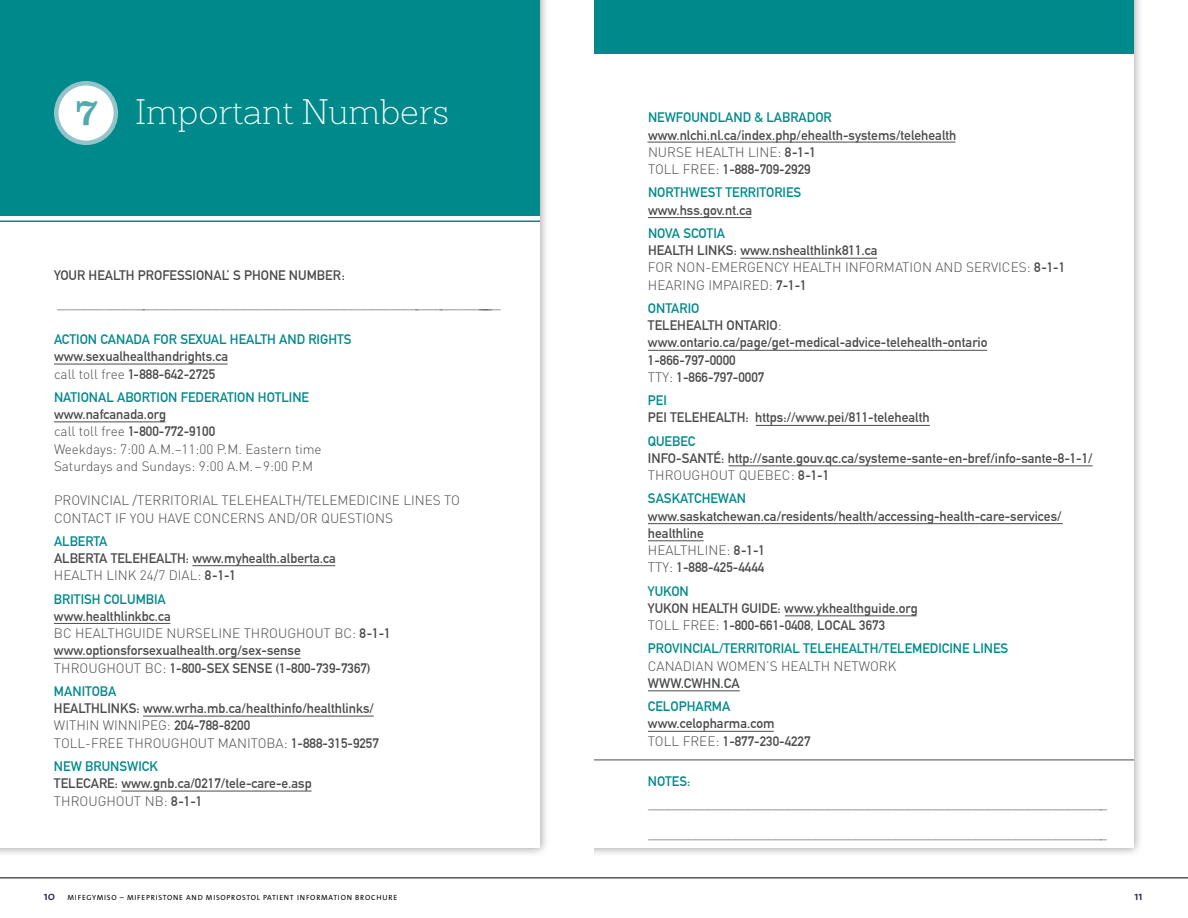
<style>
.page{position:relative;width:1188px;height:918px;background:#fff}
.page>*{position:absolute;margin:0;border:0;box-sizing:border-box;transform-origin:0 0}
.t1{font:200 34.5px "Sanchez";color:#fff}
.t2{font:700 13.5px/17.2px "DIN Alternate";color:#4a4b4b}
.t3{font:300 13.5px/17.2px "DIN";color:#4a4b4b}
.t4{font:700 13.5px/23.2px "DIN Alternate";color:#00898b}
.t5{font:600 12px "The Mix";color:#302555}
.t6{font:7.5px "The Sans B5 Plain";letter-spacing:.1em;color:#000}
.s1{font-family:"Clarendon BT";font-weight:400;font-size:39px;color:#50a9ac}
.s2{font-family:"DIN";font-weight:300}
.s3{font-family:"DIN Alternate";font-weight:700}
.s4{font-family:"DIN";font-weight:300;color:#4a4b4b}
.s5{color:#4a4b4b}
.s6{color:#00898b}
</style>
<div class="page">
<div style="left:558px;top:0;width:586px;height:857px;background:#727273;opacity:.75"></div>
<div style="left:567px;top:0;width:567px;height:848px;background:#fff"></div>
<div style="left:557px;top:0;width:37px;height:895px;background:#fff"></div>
<div style="left:0;top:0;width:549px;height:857px;background:#727273;opacity:.75"></div>
<div style="left:0;top:0;width:540px;height:848px;background:#fff"></div>
<div style="left:0;top:0;width:540px;height:216px;background:#00898b"></div>
<div style="left:594px;top:0;width:540px;height:54px;background:#00898b"></div>
<div style="left:56px;top:83px;width:60px;height:60px;background:#fff;border-radius:50%"></div>
<div style="left:54px;top:81px;width:64px;height:64px;border:4px solid #92c4c8;border-radius:50%"></div>
<hr style="left:0;top:220px;width:540px;height:2px;background:#00898b">
<hr style="left:192px;top:565px;width:143px;height:1px;background:#4a4b4b">
<hr style="left:54px;top:623px;width:116px;height:1px;background:#4a4b4b">
<hr style="left:54px;top:658px;width:247px;height:1px;background:#4a4b4b">
<hr style="left:143px;top:716px;width:231px;height:1px;background:#4a4b4b">
<hr style="left:122px;top:791px;width:190px;height:1px;background:#4a4b4b">
<hr style="left:594px;top:760px;width:540px;height:1px;background:#4a4b4b">
<hr style="left:648px;top:350px;width:339px;height:1px;background:#4a4b4b">
<hr style="left:648px;top:217px;width:103px;height:1px;background:#4a4b4b">
<hr style="left:740px;top:258px;width:137px;height:1px;background:#4a4b4b">
<hr style="left:648px;top:523px;width:415px;height:1px;background:#4a4b4b">
<hr style="left:648px;top:540px;width:56px;height:1px;background:#4a4b4b">
<hr style="left:729px;top:465px;width:364px;height:1px;background:#4a4b4b">
<hr style="left:756px;top:425px;width:174px;height:1px;background:#4a4b4b">
<hr style="left:785px;top:615px;width:132px;height:1px;background:#4a4b4b">
<hr style="left:648px;top:731px;width:126px;height:1px;background:#4a4b4b">
<hr style="left:648px;top:690px;width:92px;height:1px;background:#4a4b4b">
<hr style="left:54px;top:364px;width:174px;height:1px;background:#4a4b4b">
<hr style="left:54px;top:422px;width:111px;height:1px;background:#4a4b4b">
<hr style="left:0;top:878px;width:1188px;height:1px;background:#000">
<hr style="left:647px;top:142px;width:308px;height:1px;background:#4a4b4b">
<h1 class="t1" style="left:74px;top:90px;width:377px"><span class="s1">7</span> Important Numbers</h1>
<p class="t2" style="left:54px;top:266px;width:292px">YOUR HEALTH PROFESSIONAL’ S PHONE NUMBER:</p>
<p class="t3" style="left:57px;top:294px;width:445px">____________________________________________________________________</p>
<p class="t3" style="left:479px;top:294px;width:15px">__</p>
<p class="t4" style="left:54px;top:327px;width:299px">ACTION CANADA FOR SEXUAL HEALTH AND RIGHTS</p>
<p class="t2" style="left:54px;top:347px;width:176px">www.sexualhealthandrights.ca <span class="s2">call toll free</span> 1-888-642-2725</p>
<p class="t4" style="left:54px;top:385px;width:257px">NATIONAL ABORTION FEDERATION HOTLINE</p>
<p class="t2" style="left:54px;top:405px;width:163px">www.nafcanada.org<br><span class="s2">call toll free</span> 1-800-772-9100</p>
<p class="t3" style="left:54px;top:440px;width:269px">Weekdays: 7:00 A.M.–11:00 P.M. Eastern time<br>Saturdays and Sundays: 9:00 A.M.– 9:00 P.M</p>
<p class="t3" style="left:54px;top:492px;width:407px">PROVINCIAL /TERRITORIAL TELEHEALTH/TELEMEDICINE LINES TO<br>CONTACT IF YOU HAVE CONCERNS AND/OR QUESTIONS</p>
<p class="t4" style="left:54px;top:529px;width:55px">ALBERTA</p>
<p class="t2" style="left:54px;top:549px;width:283px">ALBERTA TELEHEALTH: www.myhealth.alberta.ca</p>
<p class="t3" style="left:54px;top:567px;width:184px">HEALTH LINK 24/7 DIAL: <span class="s3">8-1-1</span></p>
<p class="t4" style="left:54px;top:586px;width:113px">BRITISH COLUMBIA</p>
<p class="t2" style="left:54px;top:607px;width:118px">www.healthlinkbc.ca</p>
<p class="t3" style="left:54px;top:625px;width:338px">BC HEALTHGUIDE NURSELINE THROUGHOUT BC: <span class="s3">8-1-1</span></p>
<p class="t2" style="left:54px;top:641px;width:318px">www.optionsforsexualhealth.org/sex-sense<br><span class="s2">THROUGHOUT BC:</span> 1-800-SEX SENSE (1-800-739-7367)</p>
<p class="t4" style="left:54px;top:679px;width:64px">MANITOBA</p>
<p class="t2" style="left:54px;top:699px;width:322px">HEALTHLINKS: www.wrha.mb.ca/healthinfo/healthlinks/</p>
<p class="t3" style="left:54px;top:717px;width:326px">WITHIN WINNIPEG: <span class="s3">204-788-8200<br></span>TOLL-FREE THROUGHOUT MANITOBA: <span class="s3">1-888-315-9257</span></p>
<p class="t4" style="left:54px;top:754px;width:105px">NEW BRUNSWICK</p>
<p class="t2" style="left:54px;top:774px;width:259px">TELECARE: www.gnb.ca/0217/tele-care-e.asp</p>
<p class="t3" style="left:54px;top:792px;width:150px">THROUGHOUT NB: <span class="s3">8-1-1</span></p>
<p class="t4" style="left:648px;top:105px;width:185px">NEWFOUNDLAND &amp; LABRADOR</p>
<p class="t2" style="left:648px;top:125px;width:310px">www.nlchi.nl.ca/index.php/ehealth-systems/telehealth</p>
<p class="t3" style="left:648px;top:143px;width:170px">NURSE HEALTH LINE: <span class="s3">8-1-1</span></p>
<p class="t4" style="left:648px;top:157px;width:164px"><span class="s4">TOLL FREE:</span> <span class="s5">1-888-709-2929<br></span>NORTHWEST TERRITORIES</p>
<p class="t2" style="left:648px;top:200px;width:106px">www.hss.gov.nt.ca</p>
<p class="t4" style="left:648px;top:221px;width:79px">NOVA SCOTIA</p>
<p class="t2" style="left:648px;top:241px;width:231px">HEALTH LINKS: www.nshealthlink811.ca</p>
<p class="t3" style="left:648px;top:259px;width:419px">FOR NON-EMERGENCY HEALTH INFORMATION AND SERVICES: <span class="s3">8-1-1<br></span>HEARING IMPAIRED: <span class="s3">7-1-1</span></p>
<p class="t2" style="left:648px;top:299px;width:341px"><span class="s6">ONTARIO<br></span>TELEHEALTH ONTARIO<span class="s2">: </span>www.ontario.ca/page/get-medical-advice-telehealth-ontario<br>1-866-797-0000<br><span class="s2">TTY:</span> 1-866-797-0007</p>
<p class="t4" style="left:648px;top:388px;width:20px">PEI</p>
<p class="t2" style="left:648px;top:408px;width:283px">PEI TELEHEALTH: https://www.pei/811-telehealth</p>
<p class="t4" style="left:648px;top:428px;width:49px">QUEBEC</p>
<p class="t2" style="left:648px;top:449px;width:446px">INFO-SANTÉ: http://sante.gouv.qc.ca/systeme-sante-en-bref/info-sante-8-1-1/</p>
<p class="t3" style="left:648px;top:467px;width:183px">THROUGHOUT QUEBEC: <span class="s3">8-1-1</span></p>
<p class="t4" style="left:648px;top:486px;width:100px">SASKATCHEWAN</p>
<p class="t2" style="left:648px;top:506px;width:415px">www.saskatchewan.ca/residents/health/accessing-health-care-services/ healthline</p>
<p class="t3" style="left:648px;top:542px;width:119px">HEALTHLINE: <span class="s3">8-1-1</span></p>
<p class="t2" style="left:648px;top:555px;width:118px;line-height:23.2px"><span class="s2">TTY:</span> 1-888-425-4444<br><span class="s6">YUKON</span></p>
<p class="t2" style="left:648px;top:599px;width:271px">YUKON HEALTH GUIDE: www.ykhealthguide.org<br><span class="s2">TOLL FREE:</span> 1-800-661-0408, LOCAL 3673</p>
<p class="t4" style="left:648px;top:636px;width:362px">PROVINCIAL/TERRITORIAL TELEHEALTH/TELEMEDICINE LINES</p>
<p class="t3" style="left:648px;top:657px;width:250px">CANADIAN WOMEN’S HEALTH NETWORK</p>
<p class="t2" style="left:648px;top:674px;width:93px">WWW.CWHN.CA</p>
<p class="t4" style="left:648px;top:694px;width:84px">CELOPHARMA</p>
<p class="t2" style="left:648px;top:714px;width:164px">www.celopharma.com<br><span class="s2">TOLL FREE:</span> 1-877-230-4227</p>
<p class="t4" style="left:648px;top:769px;width:44px">NOTES:</p>
<p class="t3" style="left:648px;top:795px;width:461px">_____________________________________________________________________</p>
<p class="t3" style="left:648px;top:825px;width:461px">_____________________________________________________________________</p>
<p class="t5" style="left:44px;top:886px;width:13px">10</p>
<p class="t5" style="left:1134px;top:886px;width:10px">11</p>
<p class="t6" style="left:68px;top:893px;width:331px">MIFEGYMISO – MIFEPRISTONE AND MISOPROSTOL PATIENT INFORMATION BROCHURE</p>
</div>
